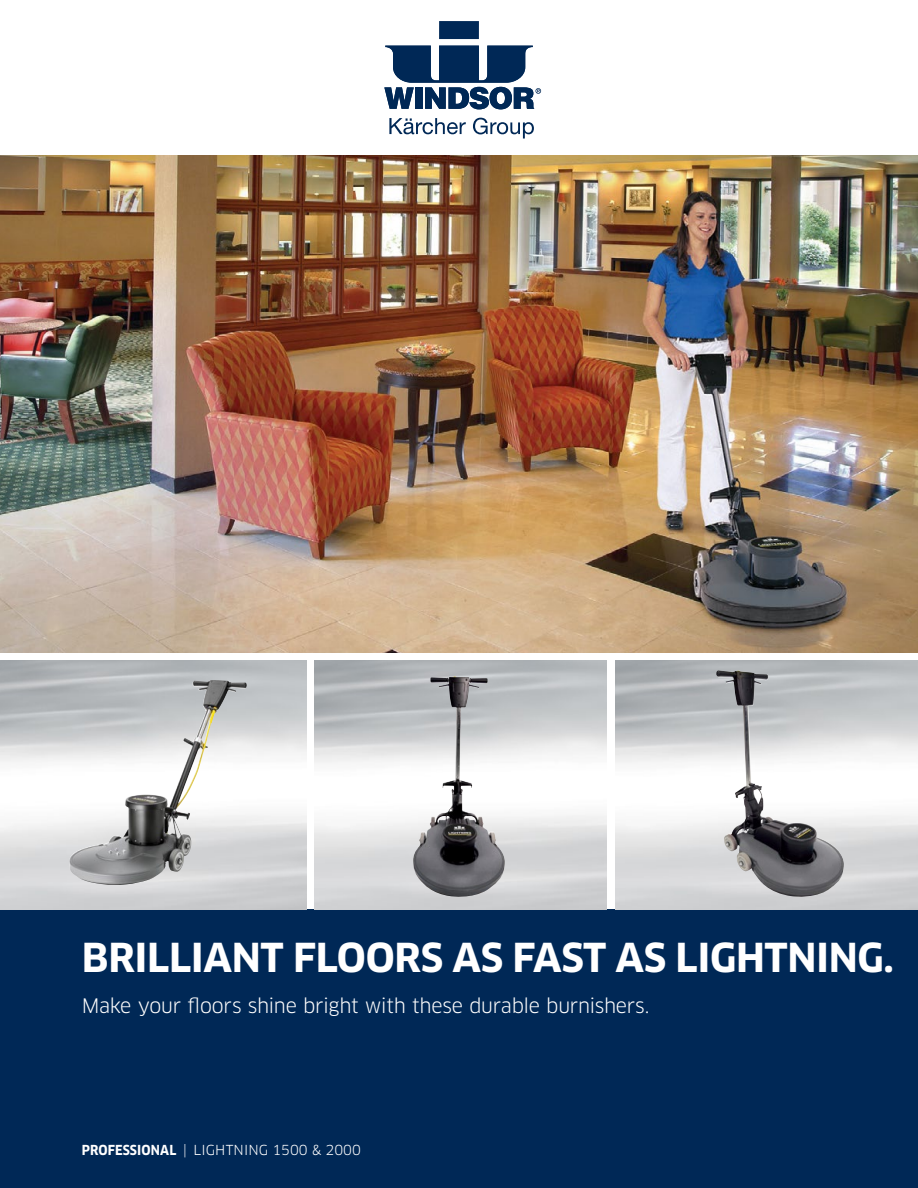
<style>
.page{position:relative;width:918px;height:1188px;background:#fff}
.page>*{position:absolute;margin:0;border:0;box-sizing:border-box;transform-origin:0 0}
.Headline_NarrowBlack{font:700 39px "Clan Pro";letter-spacing:-.01em;color:#fff}
.Subheadline_Book_13p{font:19.5px "Clan Pro";letter-spacing:-.015em;color:#fff}
.Business_Unit_Narrow{font:13.5px "Clan Pro";letter-spacing:.01em;color:#fff}
.s1{font-family:"Clan Pro Narr";font-weight:700}
</style>
<div class="page">
<div style="left:439px;top:21px;width:40px;height:18px;background:#002856"></div>
<svg style="left:384px;top:46px;width:157px;height:63px"></svg>
<svg style="left:389px;top:118px;width:77px;height:16px"></svg>
<svg style="left:473px;top:118px;width:61px;height:21px"></svg>
<div style="left:0;top:910px;width:918px;height:278px;background:#002856"></div>
<img style="left:0;top:155px;width:918px;height:498px">
<img style="left:0;top:661px;width:306px;height:249px">
<img style="left:716px;top:670px;width:129px;height:228px">
<img style="left:413px;top:676px;width:93px;height:222px">
<img style="left:69px;top:680px;width:141px;height:205px">
<div style="left:36px;top:117px;width:36px;height:36px;border:2px solid #000;border-radius:50%"></div>
<div style="left:36px;top:577px;width:36px;height:36px;border:2px solid #000;border-radius:50%"></div>
<div style="left:36px;top:1036px;width:36px;height:36px;border:2px solid #000;border-radius:50%"></div>
<div style="left:40px;top:121px;width:28px;height:29px;border:2px solid #000;border-radius:50%"></div>
<div style="left:40px;top:581px;width:28px;height:28px;border:2px solid #000;border-radius:50%"></div>
<div style="left:40px;top:1040px;width:28px;height:28px;border:2px solid #000;border-radius:50%"></div>
<p class="Headline_NarrowBlack" style="left:82px;top:935px;width:813px">BRILLIANT FLOORS AS FAST AS LIGHTNING.</p>
<p class="Subheadline_Book_13p" style="left:82px;top:994px;width:569px">Make your floors shine bright with these durable burnishers.</p>
<p class="Business_Unit_Narrow" style="left:82px;top:1142px;width:281px"><span class="s1">PROFESSIONAL</span> | LIGHTNING 1500 &amp; 2000</p>
</div>
